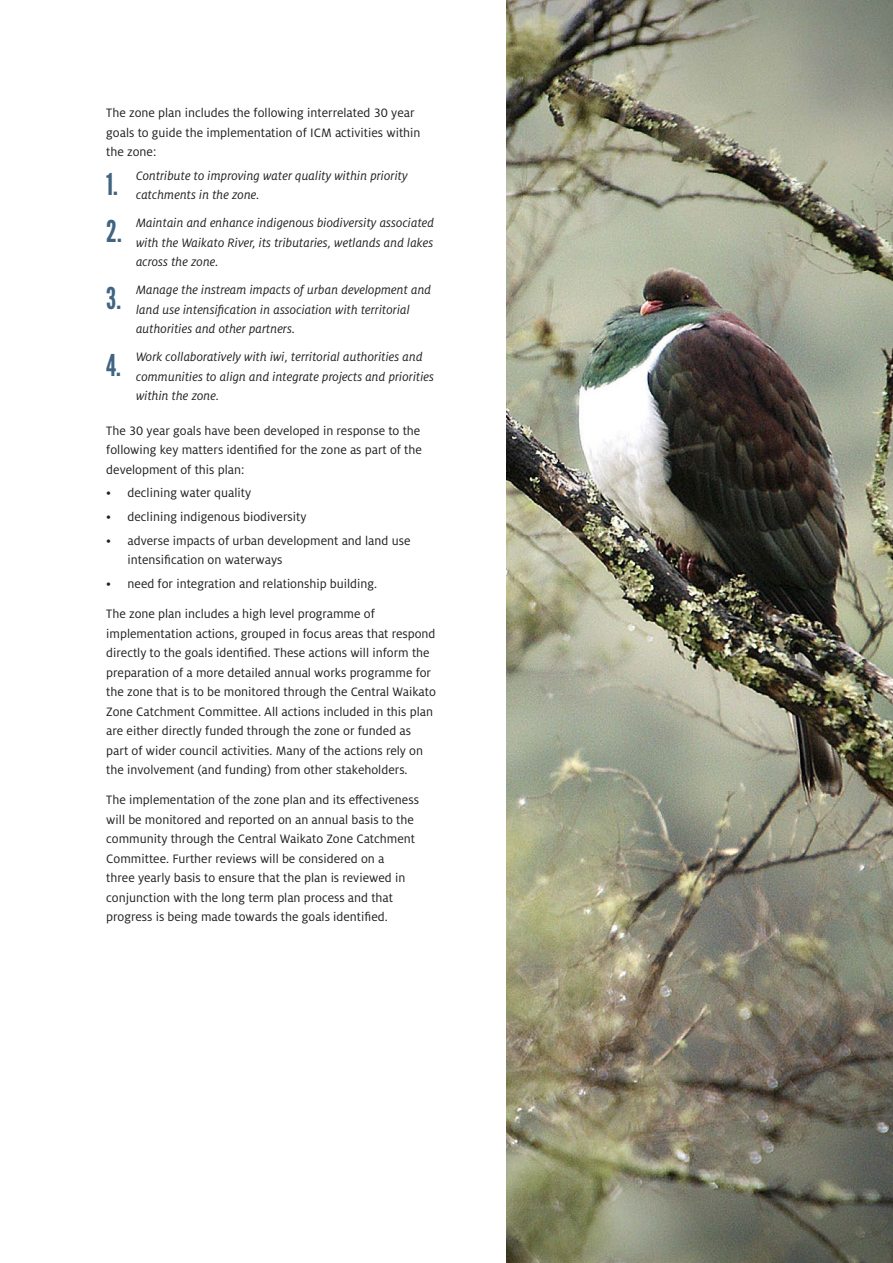
<style>
.page{position:relative;width:893px;height:1263px;background:#fff}
.page>*{position:absolute;margin:0;border:0;box-sizing:border-box;transform-origin:0 0}
.t1{font:30px "League Gothic";color:#406481}
.t2{font:13.5px/19.5px "Milo Pro";color:#231f20}
.t3{font:italic 13.5px/19.5px "Milo Pro";letter-spacing:.005em;color:#231f20}
</style>
<div class="page">
<img style="left:506px;top:0;width:387px;height:1263px">
<p class="t2" style="left:106px;top:103px;width:316px">The zone plan includes the following interrelated 30 year goals to guide the implementation of ICM activities within the zone:</p>
<h1 class="t1" style="left:106px;top:166px;width:13px">1.</h1>
<p class="t3" style="left:136px;top:166px;width:273px">Contribute to improving water quality within priority catchments in the zone.</p>
<h1 class="t1" style="left:106px;top:214px;width:17px">2.</h1>
<p class="t3" style="left:136px;top:213px;width:300px;text-align:justify">Maintain and enhance indigenous biodiversity associated with the Waikato River, its tributaries, wetlands and lakes across the zone.</p>
<h1 class="t1" style="left:106px;top:281px;width:16px">3.</h1>
<p class="t3" style="left:136px;top:280px;width:297px">Manage the instream impacts of urban development and land use intensification in association with territorial authorities and other partners.</p>
<h1 class="t1" style="left:106px;top:348px;width:16px">4.</h1>
<p class="t3" style="left:136px;top:347px;width:299px">Work collaboratively with iwi, territorial authorities and communities to align and integrate projects and priorities within the zone.</p>
<p class="t2" style="left:106px;top:421px;width:317px;text-align:justify">The 30 year goals have been developed in response to the following key matters identified for the zone as part of the development of this plan:</p>
<p class="t2" style="left:106px;top:483px;width:146px">• declining water quality</p>
<p class="t2" style="left:106px;top:507px;width:202px">• declining indigenous biodiversity</p>
<p class="t2" style="left:128px;top:531px;width:284px;text-indent:-21px">• adverse impacts of urban development and land use intensification on waterways</p>
<p class="t2" style="left:106px;top:574px;width:272px">• need for integration and relationship building.</p>
<p class="t2" style="left:106px;top:604px;width:331px">The zone plan includes a high level programme of implementation actions, grouped in focus areas that respond directly to the goals identified. These actions will inform the preparation of a more detailed annual works programme for the zone that is to be monitored through the Central Waikato Zone Catchment Committee. All actions included in this plan are either directly funded through the zone or funded as part of wider council activities. Many of the actions rely on the involvement (and funding) from other stakeholders.</p>
<p class="t2" style="left:106px;top:790px;width:314px">The implementation of the zone plan and its effectiveness will be monitored and reported on an annual basis to the community through the Central Waikato Zone Catchment Committee. Further reviews will be considered on a<br>three yearly basis to ensure that the plan is reviewed in conjunction with the long term plan process and that progress is being made towards the goals identified.</p>
</div>
